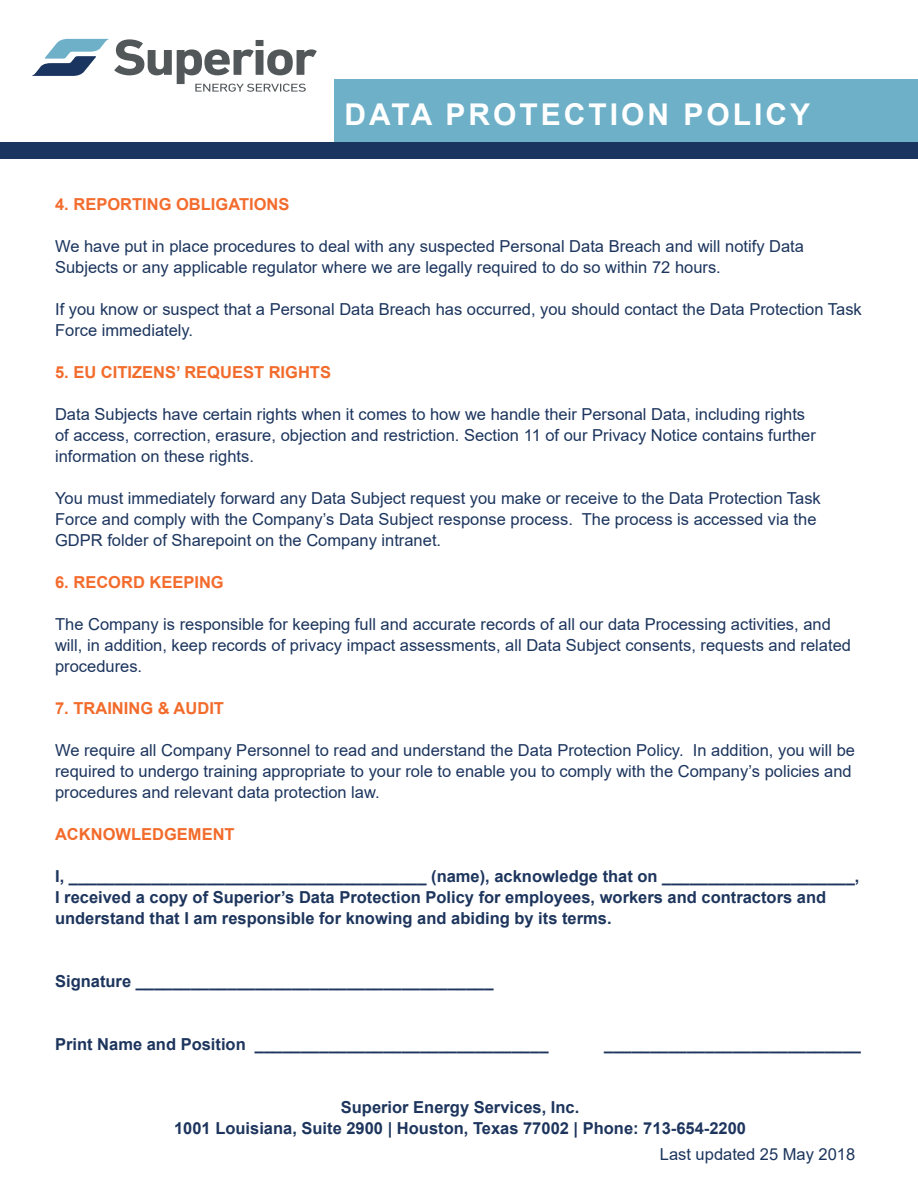
<style>
.page{position:relative;width:918px;height:1188px;background:#fff}
.page>*{position:absolute;margin:0;border:0;box-sizing:border-box;transform-origin:0 0}
.t1{font:700 30px "Arial";letter-spacing:.1em;color:#fff}
.t2{font:16.5px/21px "Arial";color:#1c355e}
.t3{font:16.5px/21px "Arial";color:#1c355d}
.t4{font:700 16.5px/21px "Arial";color:#1d355d}
.t5{font:700 16.5px "Arial";color:#f26b2b}
.t6{font:700 16.5px "Arial";color:#f36c2e}
</style>
<div class="page">
<svg style="left:32px;top:39px;width:285px;height:53px"></svg>
<div style="left:335px;top:79px;width:583px;height:80px;background:#6db0c8"></div>
<div style="left:0;top:143px;width:918px;height:16px;background:#1a355f"></div>
<h1 class="t1" style="left:345px;top:94px;width:467px">DATA PROTECTION POLICY</h1>
<p class="t6" style="left:55px;top:193px;width:236px">4. REPORTING OBLIGATIONS</p>
<p class="t3" style="left:55px;top:236px;width:750px">We have put in place procedures to deal with any suspected Personal Data Breach and will notify Data<br>Subjects or any applicable regulator where we are legally required to do so within 72 hours.</p>
<p class="t3" style="left:55px;top:299px;width:808px">If you know or suspect that a Personal Data Breach has occurred, you should contact the Data Protection Task<br>Force immediately.</p>
<p class="t5" style="left:55px;top:361px;width:277px">5. EU CITIZENS’ REQUEST RIGHTS</p>
<p class="t2" style="left:55px;top:404px;width:762px">Data Subjects have certain rights when it comes to how we handle their Personal Data, including rights of access, correction, erasure, objection and restriction. Section 11 of our Privacy Notice contains further information on these rights.</p>
<p class="t2" style="left:55px;top:488px;width:767px">You must immediately forward any Data Subject request you make or receive to the Data Protection Task<br>Force and comply with the Company’s Data Subject response process. The process is accessed via the<br>GDPR folder of Sharepoint on the Company intranet.</p>
<p class="t6" style="left:55px;top:571px;width:170px">6. RECORD KEEPING</p>
<p class="t3" style="left:55px;top:614px;width:797px">The Company is responsible for keeping full and accurate records of all our data Processing activities, and will, in addition, keep records of privacy impact assessments, all Data Subject consents, requests and related procedures.</p>
<p class="t5" style="left:55px;top:697px;width:170px">7. TRAINING &amp; AUDIT</p>
<p class="t2" style="left:55px;top:740px;width:802px">We require all Company Personnel to read and understand the Data Protection Policy. In addition, you will be required to undergo training appropriate to your role to enable you to comply with the Company’s policies and procedures and relevant data protection law.</p>
<p class="t5" style="left:55px;top:823px;width:181px">ACKNOWLEDGEMENT</p>
<p class="t4" style="left:55px;top:866px;width:806px">I, _______________________________________ (name), acknowledge that on _____________________,<br>I received a copy of Superior’s Data Protection Policy for employees, workers and contractors and understand that I am responsible for knowing and abiding by its terms.</p>
<p class="t4" style="left:55px;top:971px;width:440px">Signature _______________________________________</p>
<p class="t4" style="left:55px;top:1034px;width:495px">Print Name and Position ________________________________</p>
<p class="t4" style="left:604px;top:1034px;width:258px">____________________________</p>
<p class="t4" style="left:174px;top:1097px;width:573px;text-align:center">Superior Energy Services, Inc.<br>1001 Louisiana, Suite 2900 | Houston, Texas 77002 | Phone: 713-654-2200</p>
<p class="t3" style="left:660px;top:1143px;width:197px">Last updated 25 May 2018</p>
</div>
